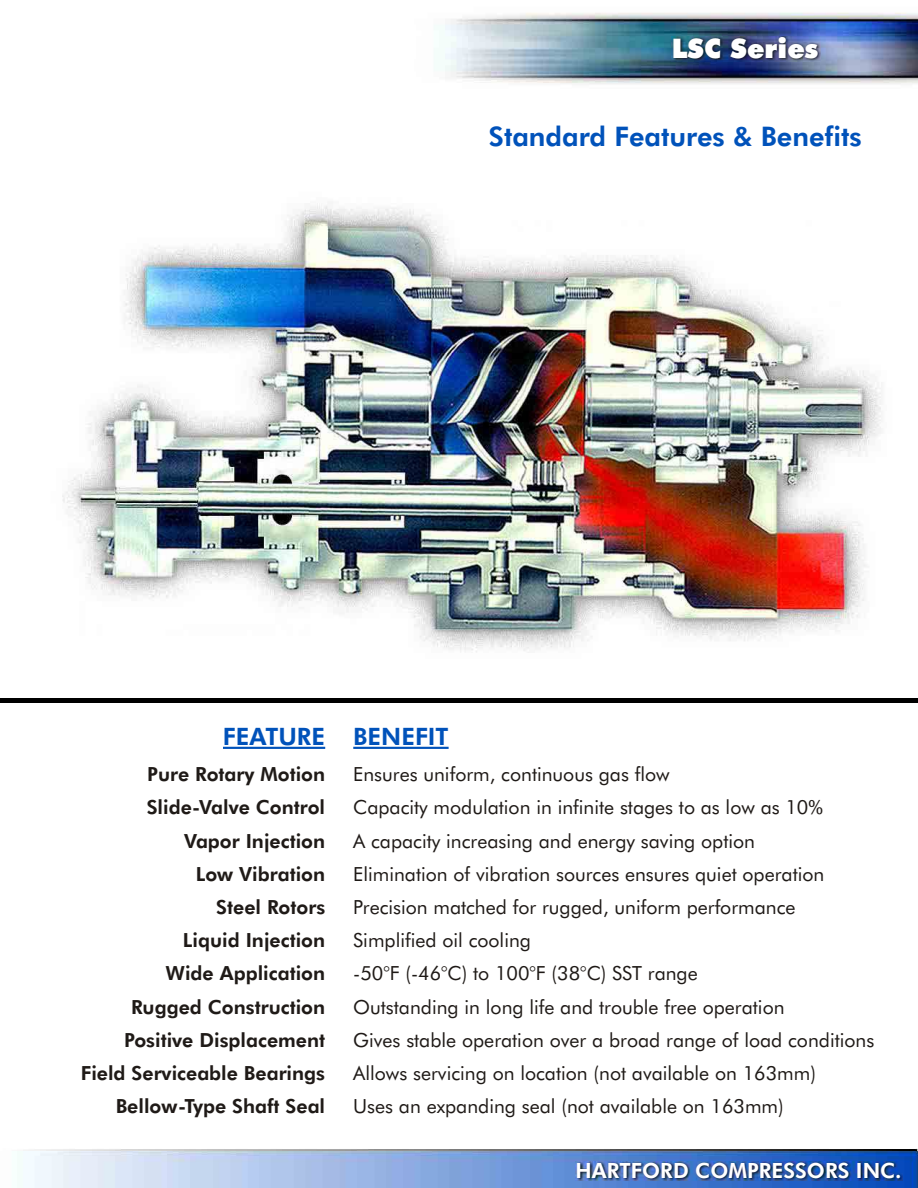
<style>
.page{position:relative;width:918px;height:1188px;background:#fff}
.page>*{position:absolute;margin:0;border:0;box-sizing:border-box;transform-origin:0 0}
.t1{font:27px "Futura Hv BT";color:#0052ba}
.t2{font:27px "Futura X Blk BT";color:#fff}
.t3{font:24px "Futura Hv BT";color:#0052ba}
.t4{font:21px "Futura Hv BT";color:#fff}
.t5{font:19.5px "Futura Bk BT";color:#1f1a17}
.t6{font:19.5px "Futura Hv BT";color:#1f1a17}
</style>
<div class="page">
<img style="left:62px;top:203px;width:819px;height:450px">
<hr style="left:223px;top:747px;width:102px;height:2px;background:#0052ba">
<hr style="left:353px;top:747px;width:96px;height:2px;background:#0052ba">
<img style="left:434px;top:12px;width:484px;height:72px">
<img style="left:671px;top:37px;width:150px;height:24px">
<hr style="left:0;top:699px;width:918px;height:4px;background:#000">
<img style="left:17px;top:1149px;width:901px;height:39px">
<img style="left:576px;top:1162px;width:327px;height:18px">
<h1 class="t2" style="left:672px;top:33px;width:148px">LSC Series</h1>
<h1 class="t1" style="left:489px;top:126px;width:375px">Standard Features &amp; Benefits</h1>
<p class="t3" style="left:223px;top:726px;width:227px">FEATURE BENEFIT</p>
<p class="t6" style="left:147px;top:766px;width:179px">Pure Rotary Motion</p>
<p class="t5" style="left:353px;top:766px;width:318px">Ensures uniform, continuous gas flow</p>
<p class="t6" style="left:147px;top:800px;width:180px">Slide-Valve Control</p>
<p class="t5" style="left:353px;top:800px;width:471px">Capacity modulation in infinite stages to as low as 10%</p>
<p class="t6" style="left:184px;top:833px;width:143px">Vapor Injection</p>
<p class="t5" style="left:353px;top:833px;width:403px">A capacity increasing and energy saving option</p>
<p class="t6" style="left:196px;top:866px;width:131px">Low Vibration</p>
<p class="t5" style="left:353px;top:866px;width:473px">Elimination of vibration sources ensures quiet operation</p>
<p class="t6" style="left:216px;top:899px;width:110px">Steel Rotors</p>
<p class="t5" style="left:353px;top:899px;width:444px">Precision matched for rugged, uniform performance</p>
<p class="t6" style="left:183px;top:932px;width:144px">Liquid Injection</p>
<p class="t5" style="left:353px;top:932px;width:179px">Simplified oil cooling</p>
<p class="t6" style="left:165px;top:966px;width:161px">Wide Application</p>
<p class="t5" style="left:353px;top:966px;width:346px">-50°F (-46°C) to 100°F (38°C) SST range</p>
<p class="t6" style="left:131px;top:999px;width:196px">Rugged Construction</p>
<p class="t5" style="left:353px;top:999px;width:433px">Outstanding in long life and trouble free operation</p>
<p class="t6" style="left:124px;top:1032px;width:202px">Positive Displacement</p>
<p class="t5" style="left:353px;top:1032px;width:523px">Gives stable operation over a broad range of load conditions</p>
<p class="t6" style="left:81px;top:1065px;width:246px">Field Serviceable Bearings</p>
<p class="t5" style="left:353px;top:1065px;width:464px">Allows servicing on location (not available on 163mm)</p>
<p class="t6" style="left:116px;top:1098px;width:211px">Bellow-Type Shaft Seal</p>
<p class="t5" style="left:353px;top:1098px;width:432px">Uses an expanding seal (not available on 163mm)</p>
<p class="t4" style="left:576px;top:1162px;width:328px">HARTFORD COMPRESSORS INC.</p>
</div>
